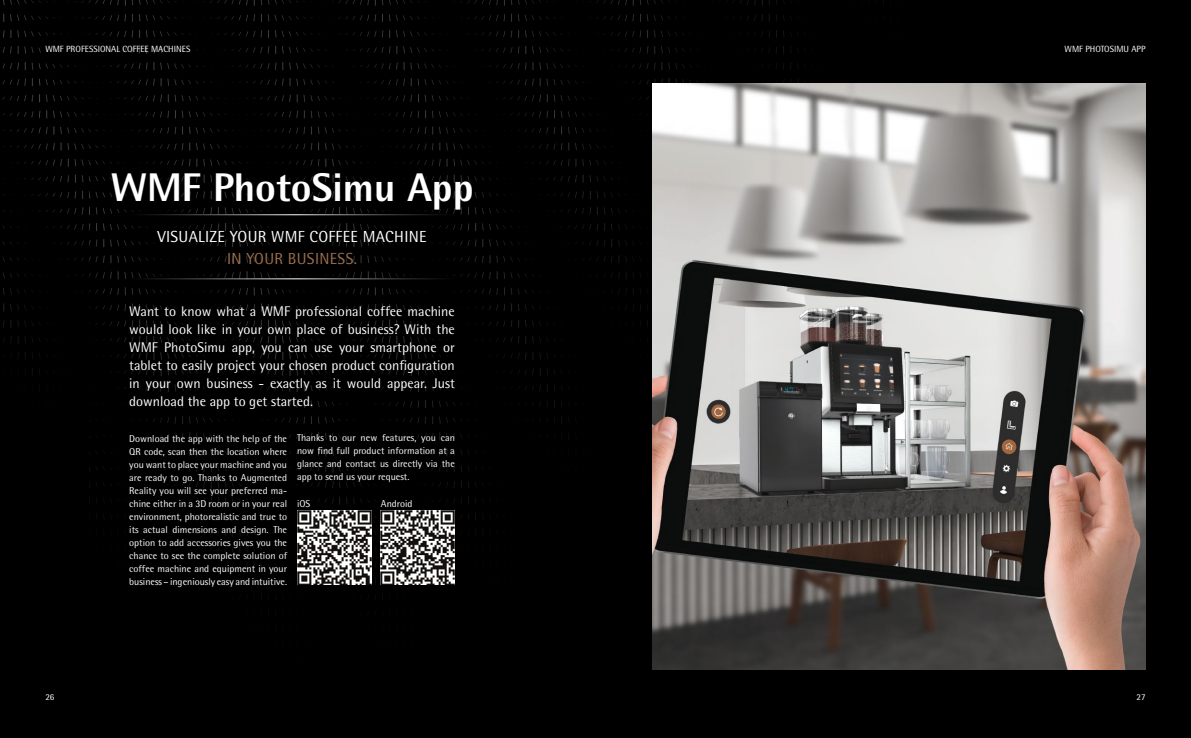
<style>
.page{position:relative;width:1191px;height:738px;background:#fff}
.page>*{position:absolute;margin:0;border:0;box-sizing:border-box;transform-origin:0 0}
.Heading_1_centered_4{font:700 40px "WMF Rotis";color:#fff}
.Heading_2_centered_1{font:16px "WMF Rotis";letter-spacing:.02em;color:#fff}
.Heading_2_centered_1-2{font:16px "WMF Rotis";letter-spacing:.02em;color:#996e4e}
.Intro_text_14pt_whit{font:14px/18px "WMF Rotis";color:#fff;text-align:justify}
.Body_text_left_10pt{font:10px/13px "WMF Rotis";color:#fff;text-align:justify}
.Pagina_left_white{font:9px "WMF Rotis";color:#fff}
.Pagina_right_white{font:9px "WMF Rotis";color:#fff}
</style>
<div class="page">
<div style="left:0;top:0;width:1191px;height:737px;background:#000"></div>
<hr style="left:130px;top:214px;width:324px;height:1px;background:#fff">
<hr style="left:130px;top:278px;width:324px;height:1px;background:#fff">
<img style="left:297px;top:510px;width:74px;height:74px">
<img style="left:381px;top:510px;width:74px;height:74px">
<img style="left:652px;top:84px;width:493px;height:585px">
<p class="Pagina_left_white" style="left:45px;top:44px;width:146px">WMF PROFESSIONAL COFFEE MACHINES</p>
<p class="Heading_1_centered_4" style="left:111px;top:162px;width:364px">WMF PhotoSimu App</p>
<p class="Heading_2_centered_1" style="left:157px;top:227px;width:271px">VISUALIZE YOUR WMF COFFEE MACHINE</p>
<p class="Heading_2_centered_1-2" style="left:227px;top:249px;width:131px">IN YOUR BUSINESS.</p>
<p class="Intro_text_14pt_whit" style="left:129px;top:302px;width:327px">Want to know what a WMF professional coffee machine would look like in your own place of business? With the WMF PhotoSimu app, you can use your smartphone or tablet to easily project your chosen product configuration in your own business - exactly as it would appear. Just download the app to get started.</p>
<p class="Body_text_left_10pt" style="left:129px;top:431px;width:159px">Download the app with the help of the QR code, scan then the location where you want to place your machine and you are ready to go. Thanks to Augmented Reality you will see your preferred ma&shy;chine either in a 3D room or in your real environment, photorealistic and true to its actual dimensions and design. The option to add accessories gives you the chance to see the complete solution of coffee machine and equipment in your business – ingeniously easy and intuitive.</p>
<p class="Body_text_left_10pt" style="left:297px;top:430px;width:159px">Thanks to our new features, you can now find full product information at a glance and contact us directly via the app to send us your request.</p>
<p class="Body_text_left_10pt" style="left:297px;top:496px;width:15px">iOS</p>
<p class="Body_text_left_10pt" style="left:381px;top:496px;width:33px">Android</p>
<p class="Pagina_right_white" style="left:1064px;top:44px;width:83px">WMF PHOTOSIMU APP</p>
<p class="Pagina_left_white" style="left:45px;top:690px;width:11px">26</p>
<p class="Pagina_left_white" style="left:1136px;top:690px;width:11px">27</p>
</div>
